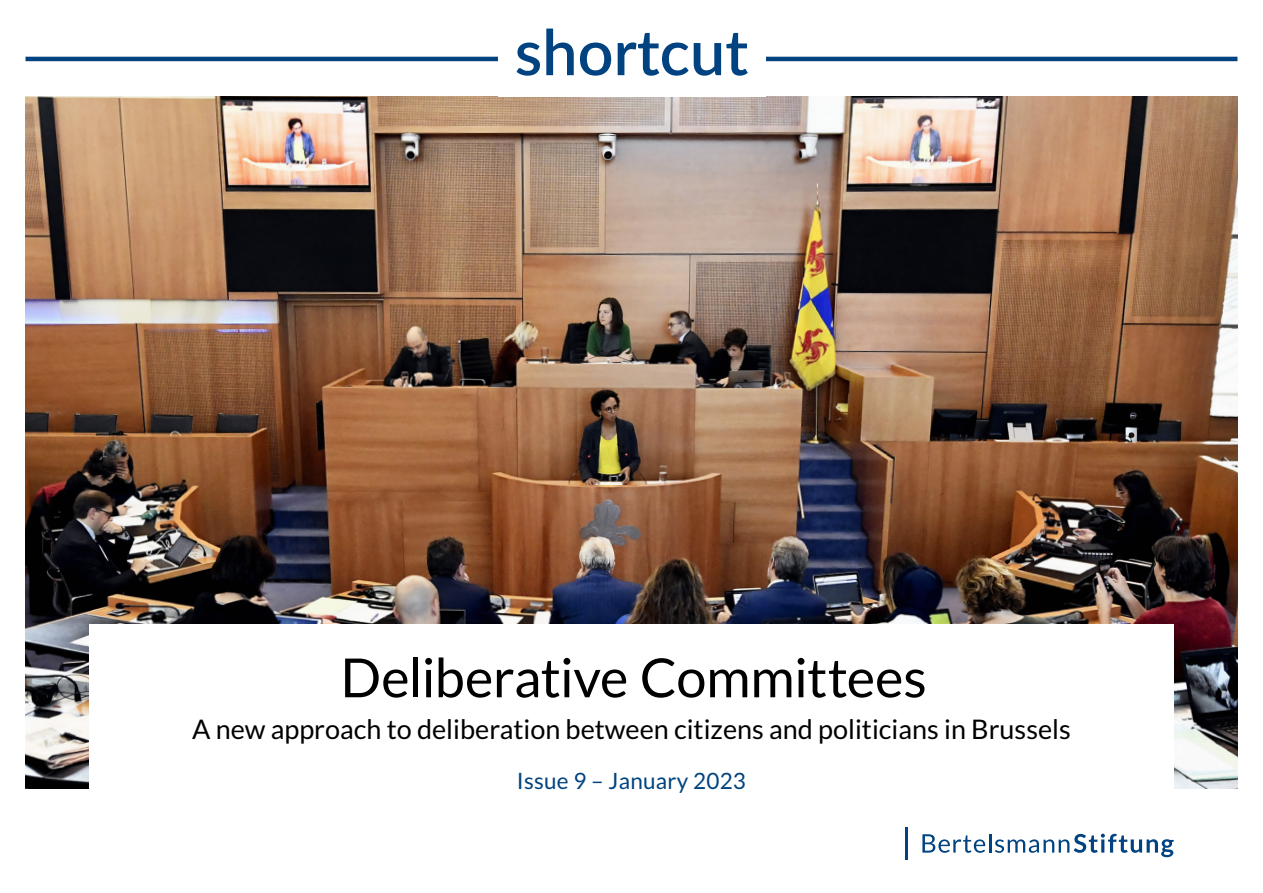
<style>
.page{position:relative;width:1263px;height:893px;background:#fff}
.page>*{position:absolute;margin:0;border:0;box-sizing:border-box;transform-origin:0 0}
.t1{font:600 63px "Lato";color:#004380}
.t2{font:54px "Lato";letter-spacing:-.01em;color:#000}
.t3{font:27px "Lato";color:#000}
.t4{font:22.5px "Lato";letter-spacing:.01em;color:#004380}
</style>
<div class="page">
<img style="left:26px;top:96px;width:1211px;height:693px">
<div style="left:89px;top:624px;width:1085px;height:269px;background:#fff"></div>
<hr style="left:26px;top:57px;width:1211px;height:4px;background:#004380">
<div style="left:497px;top:15px;width:268px;height:81px;background:#fff"></div>
<svg style="left:922px;top:834px;width:252px;height:23px"></svg>
<hr style="left:906px;top:827px;width:2px;height:32px;background:#004380">
<h1 class="t1" style="left:515px;top:7px;width:235px">shortcut</h1>
<h2 class="t2" style="left:340px;top:648px;width:588px">Deliberative Committees</h2>
<p class="t3" style="left:192px;top:714px;width:880px">A new approach to deliberation between citizens and politicians in Brussels</p>
<p class="t4" style="left:517px;top:768px;width:231px">Issue 9 – January 2023</p>
</div>
